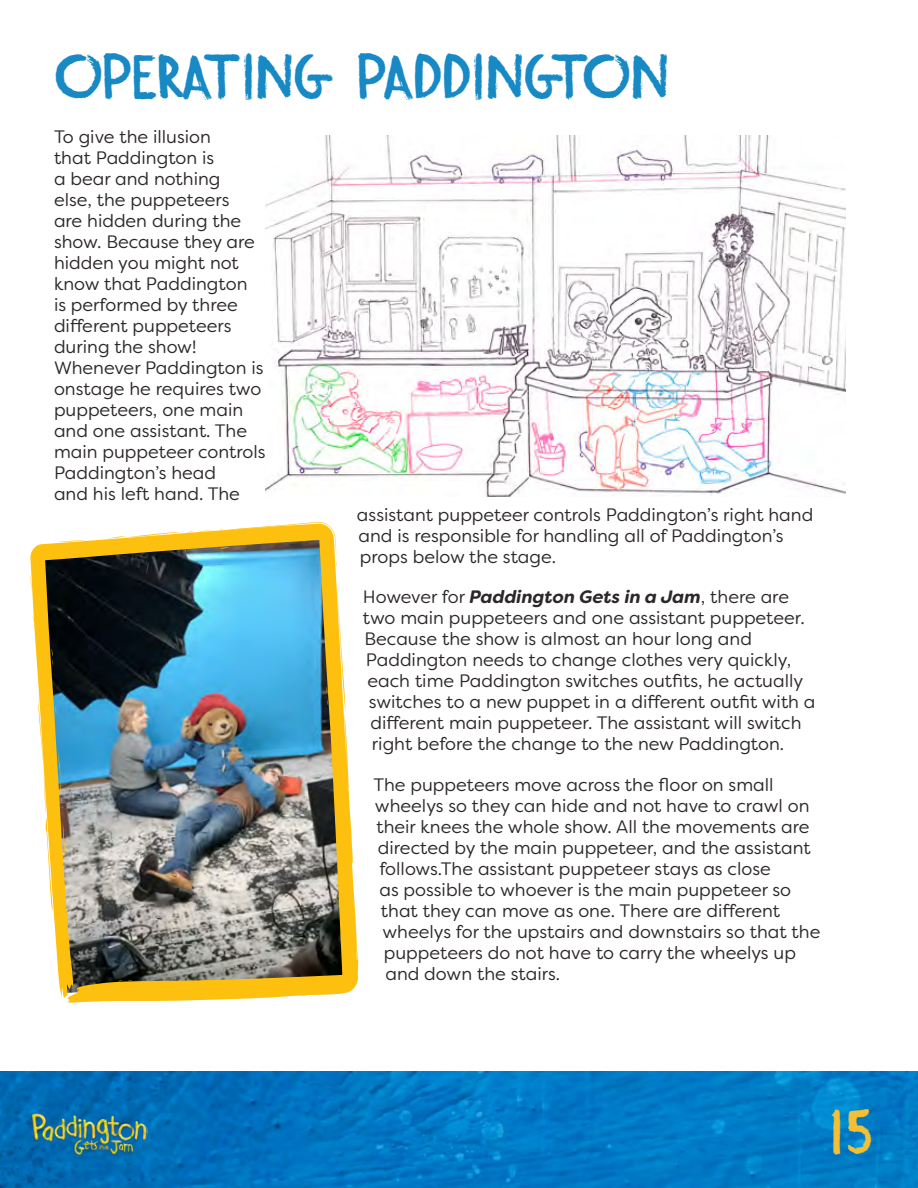
<style>
.page{position:relative;width:918px;height:1188px;background:#fff}
.page>*{position:absolute;margin:0;border:0;box-sizing:border-box;transform-origin:0 0}
.t1{font:45px "Storyboard";color:#1789c5}
.t2{font:45px "Storyboard";color:#f4bf34}
.t3{font:18px/21px "Filson Soft";color:#2c2728}
.t4{font:italic 700 18px "Filson Soft";color:#2c2728}
.s1{font-weight:400;font-style:normal}
</style>
<div class="page">
<img style="left:0;top:1071px;width:918px;height:117px">
<img style="left:31px;top:1112px;width:116px;height:44px">
<img style="left:266px;top:135px;width:580px;height:362px">
<img style="left:30px;top:539px;width:329px;height:464px">
<img style="left:108px;top:522px;width:228px;height:33px">
<svg style="left:37px;top:698px;width:28px;height:217px"></svg>
<svg style="left:51px;top:648px;width:2px;height:18px"></svg>
<svg style="left:326px;top:679px;width:1px;height:13px"></svg>
<svg style="left:117px;top:980px;width:16px;height:1px"></svg>
<h1 class="t1" style="left:54px;top:57px;width:617px">OPERATING PADDINGTON</h1>
<p class="t3" style="left:54px;top:126px;width:213px">To give the illusion<br>that Paddington is<br>a bear and nothing<br>else, the puppeteers<br>are hidden during the show. Because they are hidden you might not know that Paddington<br>is performed by three different puppeteers during the show!<br>Whenever Paddington is onstage he requires two puppeteers, one main and one assistant. The main puppeteer controls<br>Paddington’s head<br>and his left hand. The</p>
<p class="t3" style="left:357px;top:504px;width:458px">assistant puppeteer controls Paddington’s right hand and is responsible for handling all of Paddington’s props below the stage.</p>
<p class="t4" style="left:363px;top:585px;width:428px"><span class="s1">However for</span> Paddington Gets in a Jam<span class="s1">, there are</span></p>
<p class="t3" style="left:363px;top:607px;width:443px">two main puppeteers and one assistant puppeteer.</p>
<p class="t3" style="left:364px;top:628px;width:389px">Because the show is almost an hour long and</p>
<p class="t3" style="left:366px;top:649px;width:427px">Paddington needs to change clothes very quickly,</p>
<p class="t3" style="left:367px;top:670px;width:437px">each time Paddington switches outfits, he actually</p>
<p class="t3" style="left:369px;top:691px;width:448px">switches to a new puppet in a different outfit with a</p>
<p class="t3" style="left:370px;top:712px;width:433px">different main puppeteer. The assistant will switch</p>
<p class="t3" style="left:372px;top:733px;width:414px">right before the change to the new Paddington.</p>
<p class="t3" style="left:373px;top:774px;width:402px">The puppeteers move across the floor on small</p>
<p class="t3" style="left:375px;top:795px;width:436px">wheelys so they can hide and not have to crawl on</p>
<p class="t3" style="left:376px;top:816px;width:435px">their knees the whole show. All the movements are</p>
<p class="t3" style="left:378px;top:837px;width:434px">directed by the main puppeteer, and the assistant</p>
<p class="t3" style="left:379px;top:858px;width:393px">follows.The assistant puppeteer stays as close</p>
<p class="t3" style="left:379px;top:879px;width:413px">as possible to whoever is the main puppeteer so</p>
<p class="t3" style="left:381px;top:900px;width:401px">that they can move as one. There are different</p>
<p class="t3" style="left:382px;top:921px;width:440px">wheelys for the upstairs and downstairs so that the</p>
<p class="t3" style="left:384px;top:942px;width:414px">puppeteers do not have to carry the wheelys up</p>
<p class="t3" style="left:385px;top:963px;width:176px">and down the stairs.</p>
<h1 class="t2" style="left:829px;top:1112px;width:46px">15</h1>
</div>
